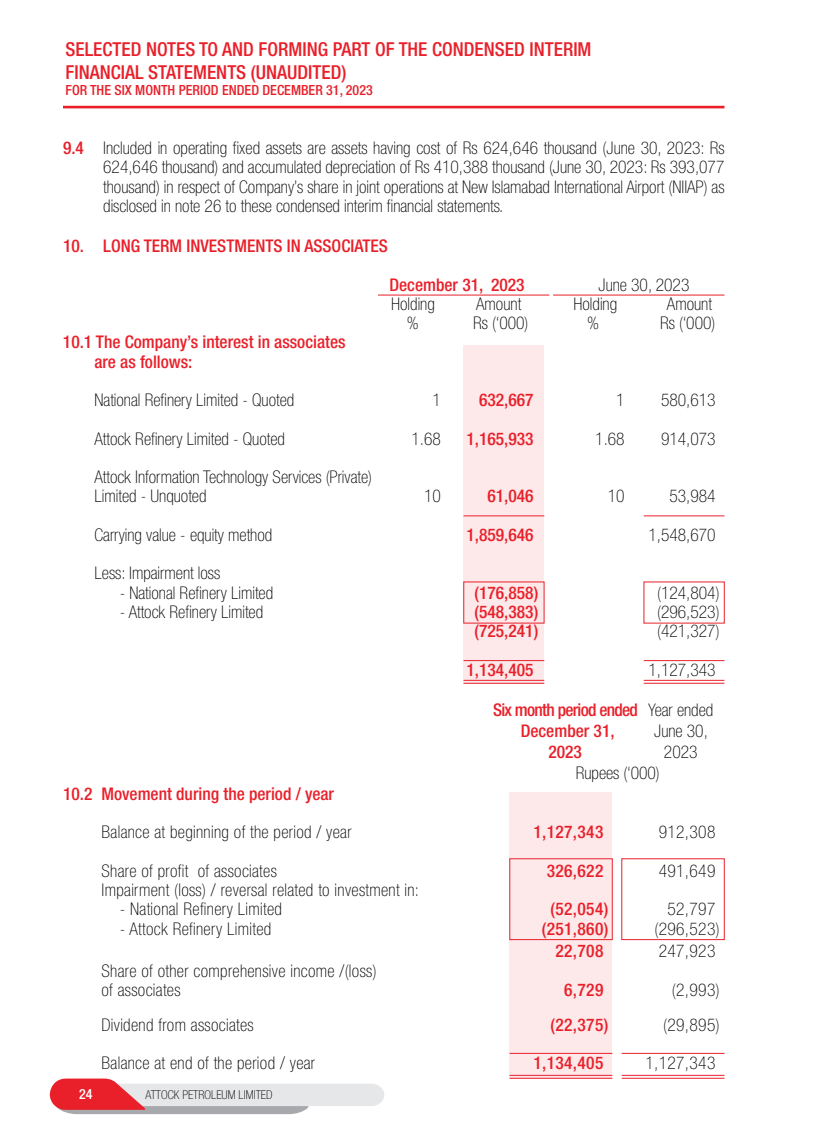
<style>
.page{position:relative;width:819px;height:1134px;background:#fff}
.page>*{position:absolute;margin:0;border:0;box-sizing:border-box;transform-origin:0 0}
.t1{font:500 condensed 19.25px/23.1px "Helvetica Neue LT Std";color:#e9202a}
.t2{font:100 condensed 17.5px/19.2px "Helvetica Neue LT Std";color:#000;text-align:justify}
.t3{font:500 condensed 17.5px/19.2px "Helvetica Neue LT Std";color:#e9202a}
.t4{font:100 condensed 17.5px/19.2px "Helvetica Neue LT Std";letter-spacing:.02em;color:#000}
.t5{font:500 condensed 17.5px/21px "Helvetica Neue LT Std";letter-spacing:-.04em;color:#e9202a}
.t6{font:500 condensed 14px "Helvetica Neue LT Std";color:#e9202a}
.t7{font:500 condensed 14px "Helvetica Neue LT Std";color:#fff}
.t8{font:100 condensed 12.25px "Helvetica Neue LT Std";color:#000}
.s1{font-weight:500;color:#e9202a}
.s2{font-weight:100;color:#000}
</style>
<div class="page">
<svg style="left:49px;top:1079px;width:335px;height:35px"></svg>
<hr style="left:63px;top:106px;width:661px;height:2px;background:#e9202a">
<div style="left:510px;top:793px;width:102px;height:286px;background:#fde9ea"></div>
<hr style="left:622px;top:1053px;width:102px;height:1px;background:#e9202a">
<hr style="left:622px;top:1075px;width:102px;height:1px;background:#e9202a">
<hr style="left:622px;top:1078px;width:102px;height:1px;background:#e9202a">
<hr style="left:510px;top:1075px;width:102px;height:1px;background:#e9202a">
<hr style="left:510px;top:1078px;width:102px;height:1px;background:#e9202a">
<hr style="left:510px;top:1053px;width:102px;height:1px;background:#e9202a">
<div style="left:464px;top:345px;width:80px;height:339px;background:#fde9ea"></div>
<hr style="left:553px;top:295px;width:171px;height:1px;background:#e9202a">
<hr style="left:378px;top:295px;width:171px;height:1px;background:#e9202a">
<hr style="left:644px;top:660px;width:81px;height:1px;background:#e9202a">
<hr style="left:644px;top:516px;width:81px;height:1px;background:#e9202a">
<hr style="left:464px;top:516px;width:80px;height:1px;background:#e9202a">
<hr style="left:464px;top:660px;width:80px;height:1px;background:#e9202a">
<hr style="left:644px;top:680px;width:81px;height:1px;background:#e9202a">
<hr style="left:644px;top:683px;width:81px;height:1px;background:#e9202a">
<hr style="left:464px;top:680px;width:80px;height:1px;background:#e9202a">
<hr style="left:464px;top:683px;width:80px;height:1px;background:#e9202a">
<p class="t1" style="left:66px;top:37px;width:528px">SELECTED NOTES TO AND FORMING PART OF THE CONDENSED INTERIM<br>FINANCIAL STATEMENTS (UNAUDITED)</p>
<p class="t6" style="left:66px;top:82px;width:309px">FOR THE SIX MONTH PERIOD ENDED DECEMBER 31, 2023</p>
<p class="t2" style="left:103px;top:138px;width:623px;text-indent:-40px"><span class="s1">9.4</span> Included in operating fixed assets are assets having cost of Rs 624,646 thousand (June 30, 2023: Rs 624,646 thousand) and accumulated depreciation of Rs 410,388 thousand (June 30, 2023: Rs 393,077 thousand) in respect of Company’s share in joint operations at New Islamabad International Airport (NIIAP) as disclosed in note 26 to these condensed interim financial statements.</p>
<p class="t3" style="left:63px;top:236px;width:327px">10. LONG TERM INVESTMENTS IN ASSOCIATES</p>
<p class="t3" style="left:389px;top:275px;width:137px">December 31, 2023</p>
<p class="t2" style="left:599px;top:275px;width:92px">June 30, 2023</p>
<p class="t2" style="left:391px;top:294px;width:45px">Holding</p>
<p class="t2" style="left:476px;top:294px;width:47px">Amount</p>
<p class="t2" style="left:573px;top:294px;width:45px">Holding</p>
<p class="t2" style="left:667px;top:294px;width:47px">Amount</p>
<p class="t2" style="left:407px;top:313px;width:13px">%</p>
<p class="t2" style="left:473px;top:313px;width:57px">Rs (‘000)</p>
<p class="t2" style="left:587px;top:313px;width:13px">%</p>
<p class="t2" style="left:660px;top:313px;width:57px">Rs (‘000)</p>
<p class="t3" style="left:94px;top:332px;width:253px;text-indent:-32px">10.1 The Company’s interest in associates are as follows:</p>
<p class="t2" style="left:94px;top:390px;width:201px">National Refinery Limited - Quoted</p>
<p class="t2" style="left:433px;top:390px;width:10px">1</p>
<p class="t3" style="left:479px;top:390px;width:56px">632,667</p>
<p class="t2" style="left:616px;top:390px;width:10px">1</p>
<p class="t2" style="left:661px;top:390px;width:56px">580,613</p>
<p class="t2" style="left:94px;top:429px;width:192px">Attock Refinery Limited - Quoted</p>
<p class="t2" style="left:412px;top:429px;width:31px">1.68</p>
<p class="t3" style="left:467px;top:429px;width:69px">1,165,933</p>
<p class="t2" style="left:595px;top:429px;width:31px">1.68</p>
<p class="t2" style="left:661px;top:429px;width:56px">914,073</p>
<p class="t2" style="left:94px;top:467px;width:279px">Attock Information Technology Services (Private)<br>Limited - Unquoted</p>
<p class="t2" style="left:424px;top:487px;width:18px">10</p>
<p class="t3" style="left:488px;top:486px;width:48px">61,046</p>
<p class="t2" style="left:608px;top:487px;width:18px">10</p>
<p class="t2" style="left:670px;top:487px;width:48px">53,984</p>
<p class="t2" style="left:94px;top:525px;width:179px">Carrying value - equity method</p>
<p class="t3" style="left:467px;top:525px;width:69px">1,859,646</p>
<p class="t2" style="left:649px;top:525px;width:69px">1,548,670</p>
<p class="t2" style="left:94px;top:564px;width:127px">Less: Impairment loss</p>
<p class="t2" style="left:120px;top:583px;width:155px">- National Refinery Limited</p>
<p class="t3" style="left:475px;top:583px;width:65px">(176,858)</p>
<p class="t2" style="left:657px;top:583px;width:64px">(124,804)</p>
<p class="t2" style="left:120px;top:602px;width:145px">- Attock Refinery Limited</p>
<p class="t3" style="left:475px;top:602px;width:65px">(548,383)</p>
<p class="t2" style="left:657px;top:602px;width:64px">(296,523)</p>
<p class="t3" style="left:475px;top:621px;width:65px">(725,241)</p>
<p class="t2" style="left:657px;top:621px;width:64px">(421,327)</p>
<p class="t3" style="left:467px;top:660px;width:69px">1,134,405</p>
<p class="t2" style="left:649px;top:660px;width:69px">1,127,343</p>
<p class="t5" style="left:521px;top:699px;width:194px;text-indent:-28px">Six month period ended <span class="s2">Year ended<br></span>December 31,</p>
<p class="t2" style="left:654px;top:721px;width:55px">June 30,</p>
<p class="t3" style="left:548px;top:742px;width:35px">2023</p>
<p class="t2" style="left:664px;top:742px;width:35px">2023</p>
<p class="t2" style="left:576px;top:763px;width:86px">Rupees (‘000)</p>
<p class="t3" style="left:63px;top:784px;width:273px">10.2 Movement during the period / year</p>
<p class="t4" style="left:102px;top:823px;width:252px">Balance at beginning of the period / year</p>
<p class="t3" style="left:533px;top:822px;width:71px">1,127,343</p>
<p class="t2" style="left:659px;top:823px;width:58px">912,308</p>
<p class="t4" style="left:102px;top:861px;width:177px">Share of profit of associates</p>
<p class="t3" style="left:547px;top:861px;width:58px">326,622</p>
<p class="t2" style="left:659px;top:861px;width:58px">491,649</p>
<p class="t4" style="left:102px;top:880px;width:319px">Impairment (loss) / reversal related to investment in:</p>
<p class="t4" style="left:120px;top:900px;width:164px">- National Refinery Limited</p>
<p class="t3" style="left:551px;top:899px;width:59px">(52,054)</p>
<p class="t2" style="left:667px;top:900px;width:49px">52,797</p>
<p class="t4" style="left:120px;top:919px;width:153px">- Attock Refinery Limited</p>
<p class="t3" style="left:542px;top:919px;width:68px">(251,860)</p>
<p class="t2" style="left:654px;top:919px;width:67px">(296,523)</p>
<p class="t3" style="left:555px;top:941px;width:49px">22,708</p>
<p class="t2" style="left:659px;top:942px;width:58px">247,923</p>
<p class="t4" style="left:102px;top:961px;width:277px">Share of other comprehensive income /(loss) of associates</p>
<p class="t3" style="left:564px;top:980px;width:41px">6,729</p>
<p class="t2" style="left:672px;top:980px;width:49px">(2,993)</p>
<p class="t4" style="left:102px;top:1015px;width:154px">Dividend from associates</p>
<p class="t3" style="left:551px;top:1015px;width:59px">(22,375)</p>
<p class="t2" style="left:663px;top:1015px;width:58px">(29,895)</p>
<p class="t4" style="left:102px;top:1054px;width:215px">Balance at end of the period / year</p>
<p class="t3" style="left:533px;top:1053px;width:72px">1,134,405</p>
<p class="t2" style="left:645px;top:1054px;width:71px">1,127,343</p>
<p class="t7" style="left:79px;top:1086px;width:15px">24</p>
<p class="t8" style="left:146px;top:1088px;width:128px">ATTOCK PETROLEUM LIMITED</p>
</div>
